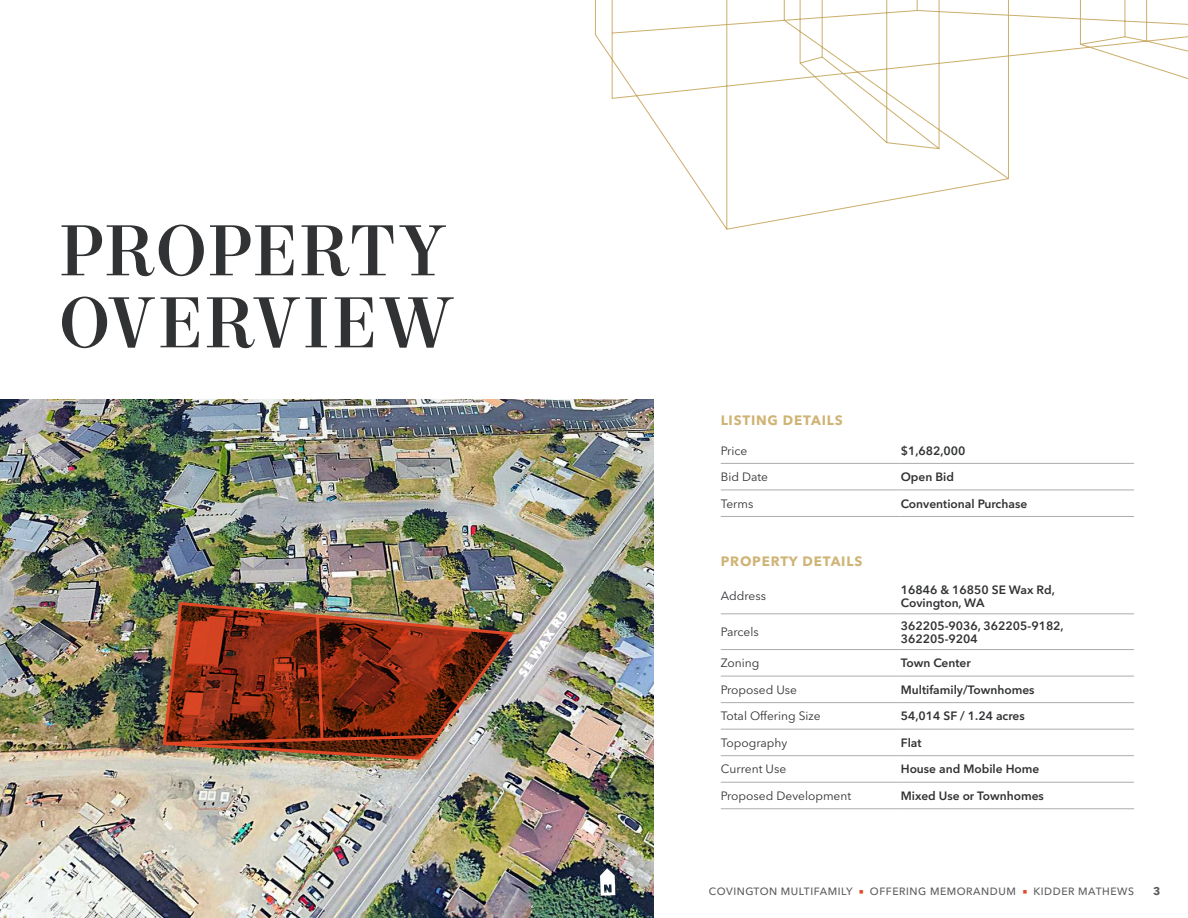
<style>
.page{position:relative;width:1188px;height:918px;background:#fff}
.page>*{position:absolute;margin:0;border:0;box-sizing:border-box;transform-origin:0 0}
.Headline_-_Level_1{font:500 72px/72px "Mort Modern 09";letter-spacing:.01em;color:#313234}
.Subhead_-_Level_1{font:700 13.5px "Avenir Next LT Pro";letter-spacing:.06em;color:#cfb476}
.Table_Input_Emphasis{font:600 12px/13.2px "Avenir Next LT Pro";color:#313234}
.Table_Input_-_White{font:12px "Avenir Next LT Pro";color:#313234}
.Street_Names_-_Aeria{font:800 12px "Avenir Next LT Pro";color:#fff}
.t1{font:700 11.25px "Avenir Next LT Pro";color:#5e5d5d}
.t2{font:500 10.5px "Avenir Next LT Pro";letter-spacing:.05em;color:#5e5d5d}
.s1{color:#e04825}
</style>
<div class="page">
<hr style="left:721px;top:463px;width:180px;height:1px;background:#afabac">
<hr style="left:721px;top:490px;width:180px;height:1px;background:#afabac">
<hr style="left:901px;top:463px;width:233px;height:1px;background:#afabac">
<hr style="left:901px;top:490px;width:233px;height:1px;background:#afabac">
<hr style="left:721px;top:516px;width:180px;height:1px;background:#afabac">
<hr style="left:901px;top:516px;width:233px;height:1px;background:#afabac">
<hr style="left:721px;top:809px;width:180px;height:1px;background:#afabac">
<hr style="left:901px;top:809px;width:233px;height:1px;background:#afabac">
<hr style="left:721px;top:649px;width:180px;height:1px;background:#afabac">
<hr style="left:721px;top:782px;width:180px;height:1px;background:#afabac">
<hr style="left:901px;top:649px;width:233px;height:1px;background:#afabac">
<hr style="left:901px;top:782px;width:233px;height:1px;background:#afabac">
<hr style="left:721px;top:614px;width:180px;height:1px;background:#afabac">
<hr style="left:721px;top:676px;width:180px;height:1px;background:#afabac">
<hr style="left:721px;top:702px;width:180px;height:1px;background:#afabac">
<hr style="left:721px;top:729px;width:180px;height:1px;background:#afabac">
<hr style="left:721px;top:755px;width:180px;height:1px;background:#afabac">
<hr style="left:901px;top:614px;width:233px;height:1px;background:#afabac">
<hr style="left:901px;top:676px;width:233px;height:1px;background:#afabac">
<hr style="left:901px;top:702px;width:233px;height:1px;background:#afabac">
<hr style="left:901px;top:729px;width:233px;height:1px;background:#afabac">
<hr style="left:901px;top:755px;width:233px;height:1px;background:#afabac">
<svg style="left:595px;top:0;width:593px;height:230px"></svg>
<img style="left:0;top:400px;width:654px;height:518px">
<svg style="left:600px;top:868px;width:15px;height:28px"></svg>
<img style="left:161px;top:600px;width:355px;height:161px">
<svg style="left:162px;top:614px;width:277px;height:133px;background:#862f16"></svg>
<p class="Headline_-_Level_1" style="left:58px;top:218px;width:395px">PROPERTY<br>OVERVIEW</p>
<p class="Street_Names_-_Aeria" style="left:515px;top:671px;width:79px;rotate:-56deg">SE WAX RD</p>
<p class="Subhead_-_Level_1" style="left:721px;top:412px;width:123px">LISTING DETAILS</p>
<p class="Table_Input_-_White" style="left:721px;top:443px;width:28px">Price</p>
<p class="Table_Input_Emphasis" style="left:901px;top:444px;width:66px">$1,682,000</p>
<p class="Table_Input_-_White" style="left:721px;top:470px;width:49px">Bid Date</p>
<p class="Table_Input_Emphasis" style="left:901px;top:470px;width:55px">Open Bid</p>
<p class="Table_Input_-_White" style="left:721px;top:496px;width:34px">Terms</p>
<p class="Table_Input_Emphasis" style="left:901px;top:497px;width:128px">Conventional Purchase</p>
<p class="Subhead_-_Level_1" style="left:721px;top:553px;width:143px">PROPERTY DETAILS</p>
<p class="Table_Input_-_White" style="left:721px;top:589px;width:47px">Address</p>
<p class="Table_Input_Emphasis" style="left:901px;top:583px;width:156px">16846 &amp; 16850 SE Wax Rd,<br>Covington, WA</p>
<p class="Table_Input_-_White" style="left:721px;top:625px;width:39px">Parcels</p>
<p class="Table_Input_Emphasis" style="left:901px;top:619px;width:164px">362205-9036, 362205-9182,<br>362205-9204</p>
<p class="Table_Input_-_White" style="left:721px;top:656px;width:40px">Zoning</p>
<p class="Table_Input_Emphasis" style="left:901px;top:656px;width:72px">Town Center</p>
<p class="Table_Input_-_White" style="left:721px;top:683px;width:78px">Proposed Use</p>
<p class="Table_Input_Emphasis" style="left:901px;top:683px;width:135px">Multifamily/Townhomes</p>
<p class="Table_Input_-_White" style="left:721px;top:709px;width:101px">Total Offering Size</p>
<p class="Table_Input_Emphasis" style="left:901px;top:710px;width:126px">54,014 SF / 1.24 acres</p>
<p class="Table_Input_-_White" style="left:721px;top:736px;width:68px">Topography</p>
<p class="Table_Input_Emphasis" style="left:901px;top:736px;width:22px">Flat</p>
<p class="Table_Input_-_White" style="left:721px;top:762px;width:67px">Current Use</p>
<p class="Table_Input_Emphasis" style="left:901px;top:763px;width:140px">House and Mobile Home</p>
<p class="Table_Input_-_White" style="left:721px;top:789px;width:132px">Proposed Development</p>
<p class="Table_Input_Emphasis" style="left:901px;top:789px;width:145px">Mixed Use or Townhomes</p>
<p class="t2" style="left:709px;top:885px;width:427px">COVINGTON MULTIFAMILY <span class="s1">■</span> OFFERING MEMORANDUM <span class="s1">■</span> KIDDER MATHEWS</p>
<p class="t1" style="left:1153px;top:885px;width:9px">3</p>
</div>
